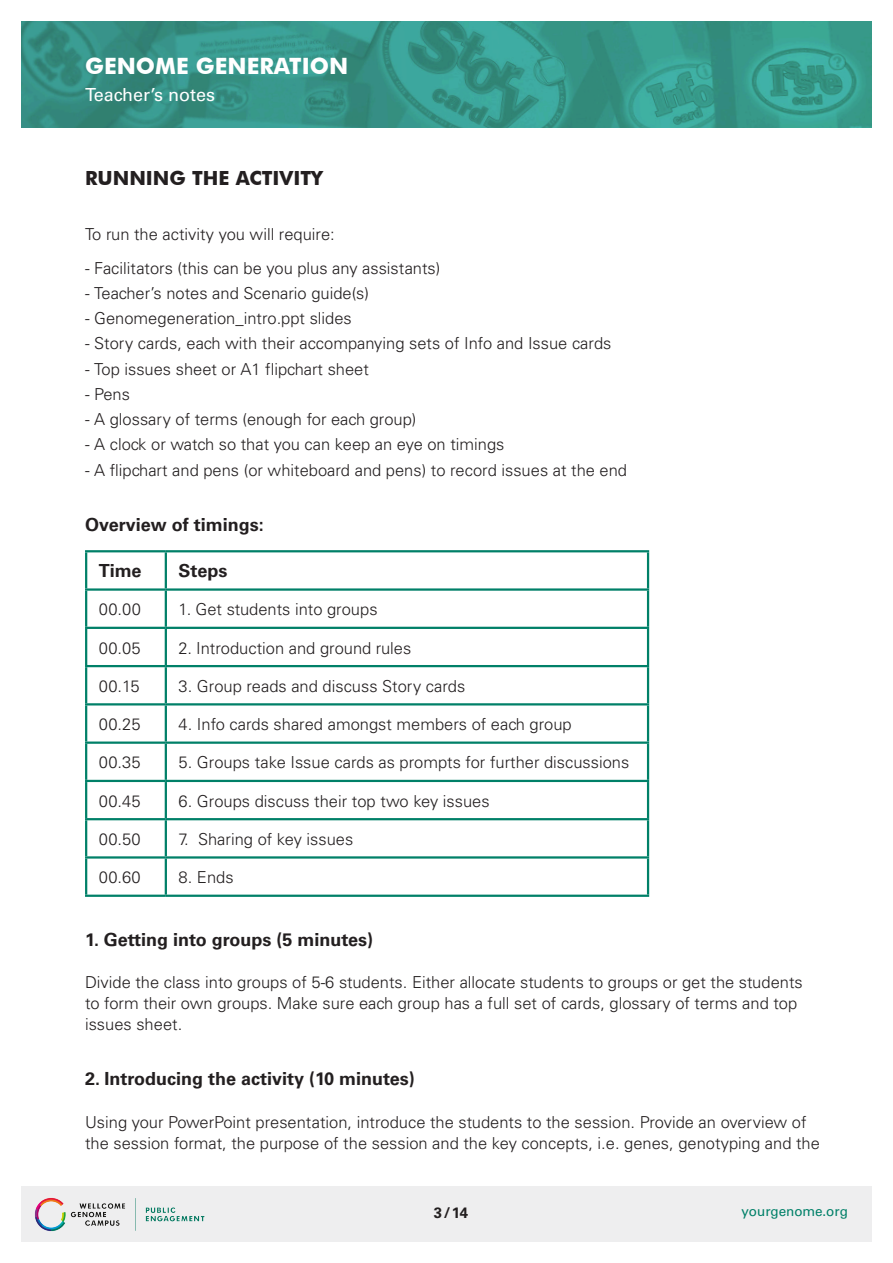
<style>
.page{position:relative;width:893px;height:1263px;background:#fff}
.page>*{position:absolute;margin:0;border:0;box-sizing:border-box;transform-origin:0 0}
.t1{font:700 22.5px "Futura BT";color:#fff}
.Title_1{font:700 19.5px "Futura BT";color:#231f20}
.Title_2{font:700 18px "Univers";color:#231f20}
.Title_2__5spacetop{font:700 18px "Univers";color:#231f20}
.t2{font:18px "Univers";color:#fff}
.Text_1{font:300 16.5px/21px "Univers";color:#231f20}
.t3{font:700 15px "Univers";color:#231f20}
.t4{font:13.5px "Univers";letter-spacing:-.005em;color:#008068}
</style>
<div class="page">
<div style="left:21px;top:1186px;width:851px;height:56px;background:#eeeeef"></div>
<img style="left:21px;top:21px;width:851px;height:107px">
<hr style="left:85px;top:550px;width:81px;height:2px;background:#008068">
<hr style="left:85px;top:552px;width:2px;height:36px;background:#008068">
<hr style="left:166px;top:550px;width:483px;height:2px;background:#008068">
<hr style="left:165px;top:552px;width:2px;height:36px;background:#008068">
<hr style="left:647px;top:552px;width:2px;height:36px;background:#008068">
<hr style="left:85px;top:588px;width:81px;height:3px;background:#008068">
<hr style="left:85px;top:591px;width:2px;height:36px;background:#008068">
<hr style="left:166px;top:588px;width:483px;height:3px;background:#008068">
<hr style="left:165px;top:591px;width:2px;height:36px;background:#008068">
<hr style="left:647px;top:591px;width:2px;height:36px;background:#008068">
<hr style="left:85px;top:627px;width:81px;height:2px;background:#008068">
<hr style="left:85px;top:629px;width:2px;height:36px;background:#008068">
<hr style="left:166px;top:627px;width:483px;height:2px;background:#008068">
<hr style="left:165px;top:629px;width:2px;height:36px;background:#008068">
<hr style="left:647px;top:629px;width:2px;height:36px;background:#008068">
<hr style="left:85px;top:665px;width:81px;height:2px;background:#008068">
<hr style="left:85px;top:667px;width:2px;height:36px;background:#008068">
<hr style="left:166px;top:665px;width:483px;height:2px;background:#008068">
<hr style="left:165px;top:667px;width:2px;height:36px;background:#008068">
<hr style="left:647px;top:667px;width:2px;height:36px;background:#008068">
<hr style="left:85px;top:703px;width:81px;height:2px;background:#008068">
<hr style="left:85px;top:705px;width:2px;height:36px;background:#008068">
<hr style="left:166px;top:703px;width:483px;height:2px;background:#008068">
<hr style="left:165px;top:705px;width:2px;height:36px;background:#008068">
<hr style="left:647px;top:705px;width:2px;height:36px;background:#008068">
<hr style="left:85px;top:741px;width:81px;height:3px;background:#008068">
<hr style="left:85px;top:744px;width:2px;height:36px;background:#008068">
<hr style="left:166px;top:741px;width:483px;height:3px;background:#008068">
<hr style="left:165px;top:744px;width:2px;height:36px;background:#008068">
<hr style="left:647px;top:744px;width:2px;height:36px;background:#008068">
<hr style="left:85px;top:780px;width:81px;height:2px;background:#008068">
<hr style="left:85px;top:782px;width:2px;height:36px;background:#008068">
<hr style="left:166px;top:780px;width:483px;height:2px;background:#008068">
<hr style="left:165px;top:782px;width:2px;height:36px;background:#008068">
<hr style="left:647px;top:782px;width:2px;height:36px;background:#008068">
<hr style="left:85px;top:818px;width:81px;height:2px;background:#008068">
<hr style="left:85px;top:820px;width:2px;height:36px;background:#008068">
<hr style="left:166px;top:818px;width:483px;height:2px;background:#008068">
<hr style="left:165px;top:820px;width:2px;height:36px;background:#008068">
<hr style="left:647px;top:820px;width:2px;height:36px;background:#008068">
<hr style="left:85px;top:856px;width:81px;height:2px;background:#008068">
<hr style="left:85px;top:858px;width:2px;height:37px;background:#008068">
<hr style="left:166px;top:856px;width:483px;height:2px;background:#008068">
<hr style="left:165px;top:858px;width:2px;height:37px;background:#008068">
<hr style="left:647px;top:858px;width:2px;height:37px;background:#008068">
<hr style="left:85px;top:895px;width:81px;height:2px;background:#008068">
<hr style="left:166px;top:895px;width:483px;height:2px;background:#008068">
<img style="left:35px;top:1198px;width:169px;height:34px">
<h1 class="t1" style="left:85px;top:52px;width:265px">GENOME GENERATION</h1>
<p class="t2" style="left:85px;top:84px;width:132px">Teacher’s notes</p>
<p class="Title_1" style="left:85px;top:166px;width:239px">RUNNING THE ACTIVITY</p>
<p class="Text_1" style="left:85px;top:224px;width:251px">To run the activity you will require:</p>
<p class="Text_1" style="left:85px;top:257px;width:357px">- Facilitators (this can be you plus any assistants)</p>
<p class="Text_1" style="left:85px;top:283px;width:286px">- Teacher’s notes and Scenario guide(s)</p>
<p class="Text_1" style="left:85px;top:308px;width:268px">- Genomegeneration_intro.ppt slides</p>
<p class="Text_1" style="left:85px;top:333px;width:528px">- Story cards, each with their accompanying sets of Info and Issue cards</p>
<p class="Text_1" style="left:85px;top:358px;width:285px">- Top issues sheet or A1 flipchart sheet</p>
<p class="Text_1" style="left:85px;top:384px;width:46px">- Pens</p>
<p class="Text_1" style="left:85px;top:409px;width:333px">- A glossary of terms (enough for each group)</p>
<p class="Text_1" style="left:85px;top:434px;width:421px">- A clock or watch so that you can keep an eye on timings</p>
<p class="Text_1" style="left:85px;top:459px;width:544px">- A flipchart and pens (or whiteboard and pens) to record issues at the end</p>
<p class="Title_2" style="left:85px;top:514px;width:180px">Overview of timings:</p>
<p class="Title_2__5spacetop" style="left:99px;top:560px;width:44px">Time</p>
<p class="Title_2__5spacetop" style="left:179px;top:560px;width:50px">Steps</p>
<p class="Text_1" style="left:99px;top:599px;width:43px">00.00</p>
<p class="Text_1" style="left:179px;top:599px;width:200px">1. Get students into groups</p>
<p class="Text_1" style="left:99px;top:637px;width:43px">00.05</p>
<p class="Text_1" style="left:179px;top:637px;width:234px">2. Introduction and ground rules</p>
<p class="Text_1" style="left:99px;top:675px;width:42px">00.15</p>
<p class="Text_1" style="left:179px;top:675px;width:288px">3. Group reads and discuss Story cards</p>
<p class="Text_1" style="left:99px;top:714px;width:43px">00.25</p>
<p class="Text_1" style="left:179px;top:714px;width:395px">4. Info cards shared amongst members of each group</p>
<p class="Text_1" style="left:99px;top:752px;width:43px">00.35</p>
<p class="Text_1" style="left:179px;top:752px;width:452px">5. Groups take Issue cards as prompts for further discussions</p>
<p class="Text_1" style="left:99px;top:790px;width:43px">00.45</p>
<p class="Text_1" style="left:179px;top:790px;width:313px">6. Groups discuss their top two key issues</p>
<p class="Text_1" style="left:99px;top:828px;width:43px">00.50</p>
<p class="Text_1" style="left:179px;top:828px;width:176px">7. Sharing of key issues</p>
<p class="Text_1" style="left:99px;top:867px;width:43px">00.60</p>
<p class="Text_1" style="left:179px;top:867px;width:57px">8. Ends</p>
<p class="Title_2" style="left:85px;top:929px;width:290px">1. Getting into groups (5 minutes)</p>
<p class="Text_1" style="left:85px;top:971px;width:719px">Divide the class into groups of 5-6 students. Either allocate students to groups or get the students to form their own groups. Make sure each group has a full set of cards, glossary of terms and top issues sheet.</p>
<p class="Title_2__5spacetop" style="left:85px;top:1068px;width:331px">2. Introducing the activity (10 minutes)</p>
<p class="Text_1" style="left:85px;top:1111px;width:736px">Using your PowerPoint presentation, introduce the students to the session. Provide an overview of the session format, the purpose of the session and the key concepts, i.e. genes, genotyping and the</p>
<p class="t3" style="left:434px;top:1204px;width:36px">3/14</p>
<p class="t4" style="left:741px;top:1203px;width:108px">yourgenome.org</p>
</div>
